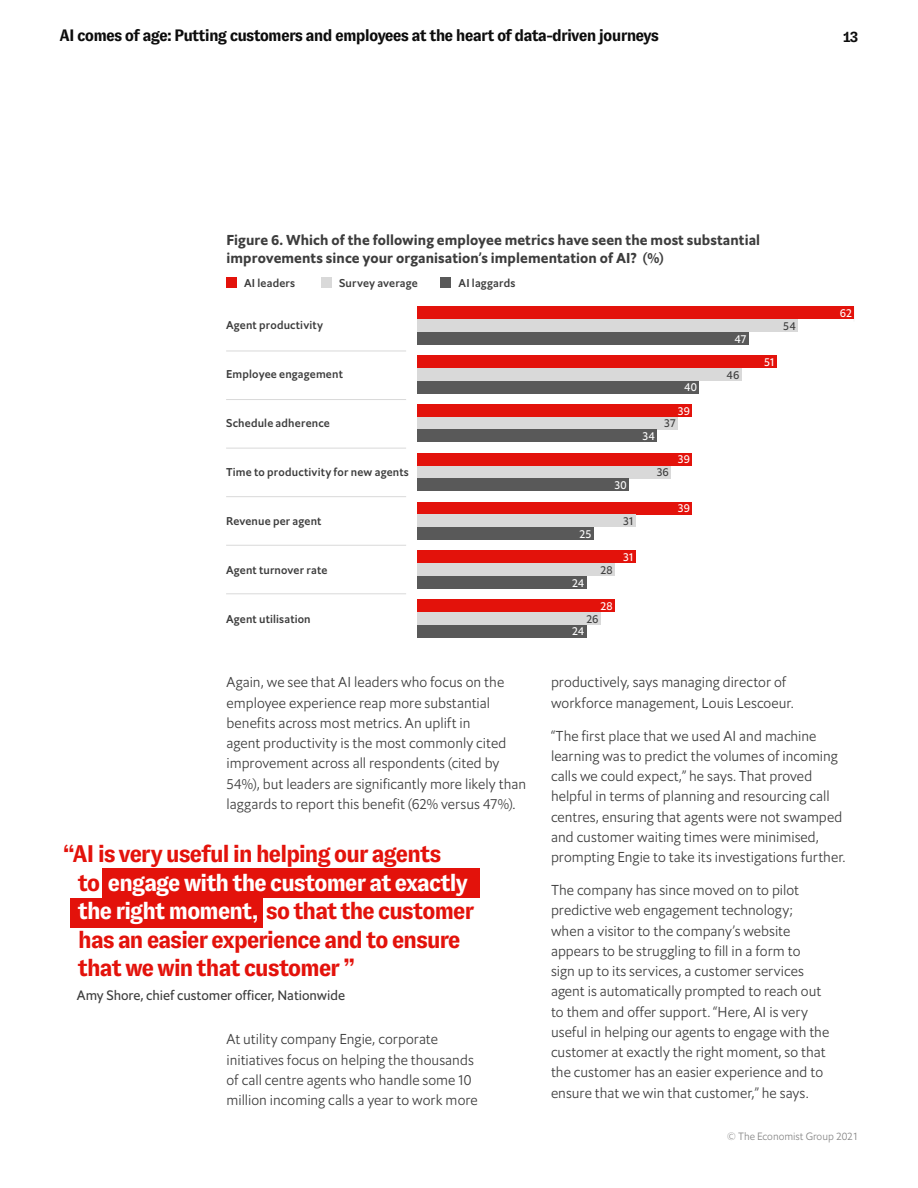
<style>
.page{position:relative;width:918px;height:1188px;background:#fff}
.page>*{position:absolute;margin:0;border:0;box-sizing:border-box;transform-origin:0 0}
.t1{font:700 24px/28.5px "GT Zirkon";letter-spacing:-.055em;color:#e3120b}
.t2{font:700 16.5px "GT Zirkon";letter-spacing:-.05em;color:#0d0d0d}
.t3{font:700 15px "GT Zirkon";color:#0d0d0d}
.t4{font:300 14.25px/20.2px "Econ Sans OS";letter-spacing:.005em;color:#3d3d3d}
.t5{font:14.25px/18px "Econ Sans Bol";letter-spacing:.005em;color:#3d3d3d}
.t6{font:13.5px "Econ Sans Reg";color:#3d3d3d}
.t7{font:11.25px "Econ Sans Med";letter-spacing:.015em;color:#3d3d3d}
.t8{font:11.25px/23.2px "Econ Sans Reg";color:#fff}
.t9{font:11.25px "Econ Sans Reg";letter-spacing:.005em;color:#3d3d3d}
.t10{font:10.5px "Econ Sans Lig";color:#868686}
.s1{color:#fff}
</style>
<div class="page">
<div style="left:226px;top:277px;width:11px;height:11px;background:#e3120b"></div>
<div style="left:321px;top:277px;width:11px;height:11px;background:#d9d9d9"></div>
<div style="left:441px;top:277px;width:10px;height:11px;background:#595959"></div>
<svg style="left:417px;top:306px;width:437px;height:39px;background:#c07a78"></svg>
<svg style="left:417px;top:355px;width:360px;height:38px;background:#c07976"></svg>
<svg style="left:417px;top:404px;width:275px;height:38px;background:#b8706e"></svg>
<svg style="left:417px;top:453px;width:275px;height:38px;background:#be7674"></svg>
<svg style="left:417px;top:502px;width:275px;height:38px"></svg>
<svg style="left:417px;top:551px;width:219px;height:38px;background:#be7c7a"></svg>
<svg style="left:417px;top:599px;width:198px;height:39px;background:#ba7472"></svg>
<hr style="left:226px;top:351px;width:180px;height:1px;background:#d9d9d9">
<hr style="left:226px;top:496px;width:180px;height:1px;background:#d9d9d9">
<hr style="left:226px;top:399px;width:180px;height:1px;background:#d9d9d9">
<hr style="left:226px;top:594px;width:180px;height:1px;background:#d9d9d9">
<hr style="left:226px;top:545px;width:180px;height:1px;background:#d9d9d9">
<hr style="left:226px;top:448px;width:180px;height:1px;background:#d9d9d9">
<div style="left:70px;top:898px;width:193px;height:30px;background:#e3120b"></div>
<div style="left:103px;top:868px;width:377px;height:30px;background:#e3120b"></div>
<p class="t2" style="left:60px;top:26px;width:601px">AI comes of age: Putting customers and employees at the heart of data-driven journeys</p>
<p class="t3" style="left:843px;top:28px;width:17px">13</p>
<p class="t5" style="left:227px;top:231px;width:535px">Figure 6. Which of the following employee metrics have seen the most substantial improvements since your organisation’s implementation of AI? (%)</p>
<p class="t7" style="left:244px;top:276px;width:53px">AI leaders</p>
<p class="t7" style="left:339px;top:276px;width:80px">Survey average</p>
<p class="t7" style="left:459px;top:276px;width:58px">AI laggards</p>
<p class="t7" style="left:226px;top:318px;width:99px">Agent productivity</p>
<p class="t7" style="left:226px;top:366px;width:118px">Employee engagement</p>
<p class="t7" style="left:226px;top:415px;width:105px">Schedule adherence</p>
<p class="t7" style="left:226px;top:464px;width:184px">Time to productivity for new agents</p>
<p class="t7" style="left:226px;top:513px;width:97px">Revenue per agent</p>
<p class="t7" style="left:226px;top:562px;width:103px">Agent turnover rate</p>
<p class="t7" style="left:226px;top:611px;width:86px">Agent utilisation</p>
<p class="t4" style="left:227px;top:672px;width:301px">Again, we see that AI leaders who focus on the employee experience reap more substantial benefits across most metrics. An uplift in<br>agent productivity is the most commonly cited improvement across all respondents (cited by 54%), but leaders are significantly more likely than laggards to report this benefit (62% versus 47%).</p>
<h1 class="t1" style="left:78px;top:840px;width:398px;text-indent:-15px">“AI is very useful in helping our agents<br>to <span class="s1">engage with the customer at exactly the right moment,</span> so that the customer has an easier experience and to ensure that we win that customer ”</h1>
<p class="t6" style="left:77px;top:987px;width:270px">Amy Shore, chief customer officer, Nationwide</p>
<p class="t4" style="left:227px;top:1029px;width:253px">At utility company Engie, corporate initiatives focus on helping the thousands of call centre agents who handle some 10 million incoming calls a year to work more</p>
<p class="t8" style="left:614px;top:473px;width:14px">30</p>
<p class="t8" style="left:579px;top:522px;width:13px">25</p>
<p class="t8" style="left:572px;top:571px;width:14px">24</p>
<p class="t9" style="left:600px;top:563px;width:14px">28</p>
<p class="t8" style="left:600px;top:594px;width:14px">28</p>
<p class="t9" style="left:586px;top:611px;width:14px">26</p>
<p class="t8" style="left:572px;top:620px;width:14px">24</p>
<p class="t9" style="left:623px;top:514px;width:12px">31</p>
<p class="t8" style="left:623px;top:545px;width:12px">31</p>
<p class="t8" style="left:678px;top:376px;width:21px;text-indent:6px">40<br>39</p>
<p class="t8" style="left:642px;top:425px;width:14px">34</p>
<p class="t9" style="left:664px;top:416px;width:13px">37</p>
<p class="t8" style="left:678px;top:448px;width:14px">39</p>
<p class="t9" style="left:657px;top:465px;width:14px">36</p>
<p class="t8" style="left:678px;top:497px;width:14px">39</p>
<p class="t8" style="left:734px;top:327px;width:13px">47</p>
<p class="t9" style="left:727px;top:367px;width:14px">46</p>
<p class="t9" style="left:783px;top:319px;width:14px">54</p>
<p class="t8" style="left:764px;top:350px;width:12px">51</p>
<p class="t8" style="left:840px;top:301px;width:14px">62</p>
<p class="t4" style="left:551px;top:672px;width:244px">productively, says managing director of workforce management, Louis Lescoeur.</p>
<p class="t4" style="left:551px;top:725px;width:296px">“The first place that we used AI and machine learning was to predict the volumes of incoming calls we could expect,” he says. That proved helpful in terms of planning and resourcing call centres, ensuring that agents were not swamped and customer waiting times were minimised, prompting Engie to take its investigations further.</p>
<p class="t4" style="left:551px;top:880px;width:280px">The company has since moved on to pilot predictive web engagement technology; when a visitor to the company’s website appears to be struggling to fill in a form to<br>sign up to its services, a customer services agent is automatically prompted to reach out to them and offer support. “Here, AI is very useful in helping our agents to engage with the customer at exactly the right moment, so that the customer has an easier experience and to ensure that we win that customer,” he says.</p>
<p class="t10" style="left:727px;top:1130px;width:133px">© The Economist Group 2021</p>
</div>
